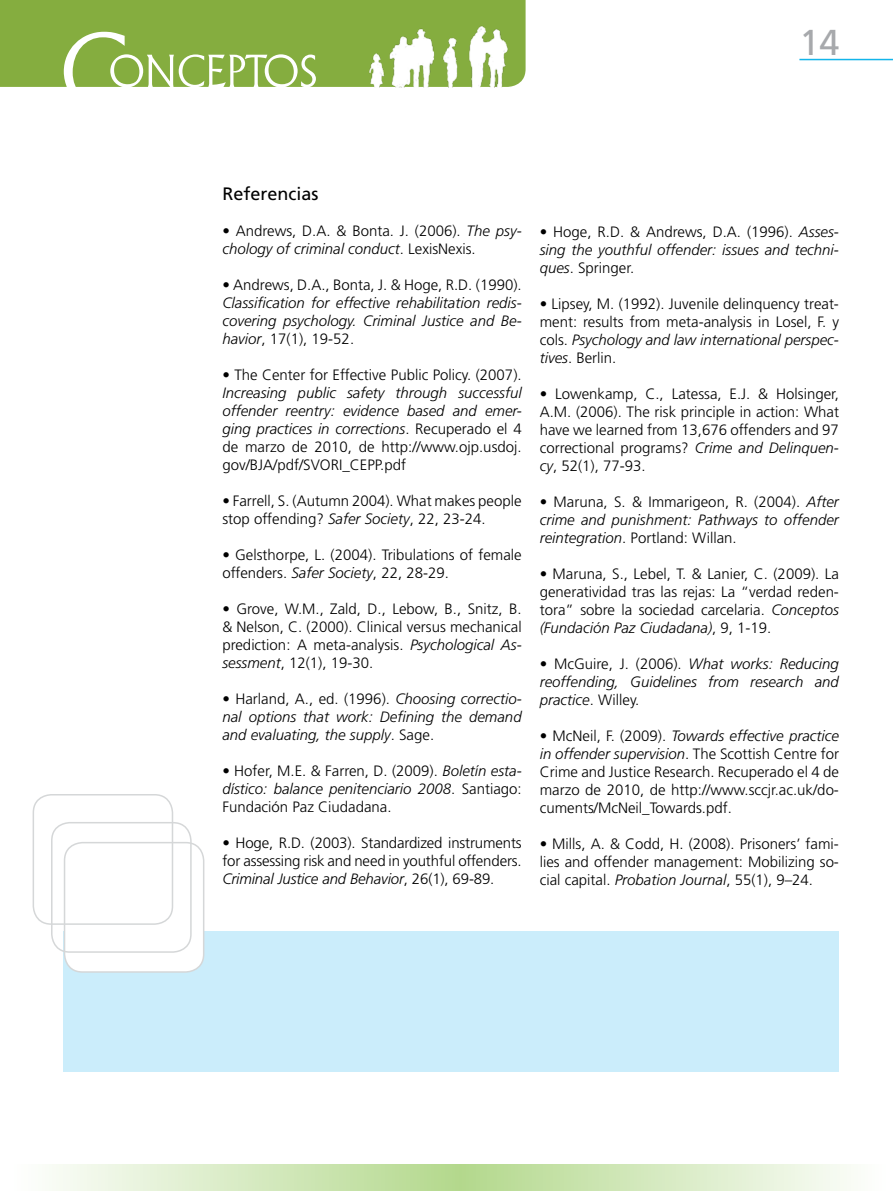
<style>
.page{position:relative;width:893px;height:1191px;background:#fff}
.page>*{position:absolute;margin:0;border:0;box-sizing:border-box;transform-origin:0 0}
.t1{font:36px "Frutiger LT Std";color:#a7a9ac}
.t2{font:18px "Frutiger LT Std";color:#000}
.t3{font:300 15px/18px "Frutiger LT Std";color:#000;text-align:justify}
.t4{font:italic 300 15px/18px "Frutiger LT Std";color:#000;text-align:justify}
.s1{font-style:italic}
.s2{font-style:normal}
</style>
<div class="page">
<svg style="left:52px;top:1165px;width:799px;height:26px;background:#d5e9c0"></svg>
<div style="left:64px;top:931px;width:775px;height:140px;background:#cbedfb"></div>
<div style="left:0;top:0;width:526px;height:87px;background:#85ad3f"></div>
<svg style="left:64px;top:32px;width:252px;height:55px;background:#9bbc62"></svg>
<img style="left:363px;top:7px;width:147px;height:80px">
<div style="left:65px;top:842px;width:139px;height:130px;background:#fff;border-radius:18px"></div>
<div style="left:64px;top:842px;width:140px;height:130px;border:2px solid #d5d7d8;border-radius:18px"></div>
<div style="left:51px;top:822px;width:141px;height:130px;border:2px solid #d5d7d8;border-radius:18px"></div>
<div style="left:33px;top:794px;width:140px;height:131px;border:2px solid #d5d7d8;border-radius:18px"></div>
<hr style="left:799px;top:59px;width:94px;height:1px;background:#13b5ea">
<h1 class="t1" style="left:799px;top:21px;width:42px">14</h1>
<p class="t2" style="left:222px;top:183px;width:98px">Referencias</p>
<p class="t3" style="left:222px;top:222px;width:301px">• Andrews, D.A. &amp; Bonta. J. (2006). <span class="s1">The psy&shy;chology of criminal conduct</span>. LexisNexis.</p>
<p class="t3" style="left:222px;top:276px;width:301px">• Andrews, D.A., Bonta, J. &amp; Hoge, R.D. (1990).</p>
<p class="t4" style="left:222px;top:294px;width:301px">Classification for effective rehabilitation redis&shy;covering psychology. Criminal Justice and Be&shy;havior<span class="s2">, 17(1), 19-52.</span></p>
<p class="t3" style="left:222px;top:366px;width:301px">• The Center for Effective Public Policy. (2007).</p>
<p class="t4" style="left:222px;top:384px;width:301px">Increasing public safety through successful offender reentry: evidence based and emer&shy;ging practices in corrections<span class="s2">. Recuperado el 4 de marzo de 2010, de http://www.ojp.usdoj. gov/BJA/pdf/SVORI_CEPP.pdf</span></p>
<p class="t3" style="left:222px;top:492px;width:301px">• Farrell, S. (Autumn 2004). What makes people stop offending? <span class="s1">Safer Society</span>, 22, 23-24.</p>
<p class="t3" style="left:222px;top:546px;width:301px">• Gelsthorpe, L. (2004). Tribulations of female offenders. <span class="s1">Safer Society</span>, 22, 28-29.</p>
<p class="t3" style="left:222px;top:600px;width:301px">• Grove, W.M., Zald, D., Lebow, B., Snitz, B. &amp; Nelson, C. (2000). Clinical versus mechanical prediction: A meta-analysis. <span class="s1">Psychological As&shy;sessment</span>, 12(1), 19-30.</p>
<p class="t4" style="left:222px;top:690px;width:301px"><span class="s2">• Harland, A., ed. (1996).</span> Choosing correctio&shy;nal options that work: Defining the demand and evaluating, the supply<span class="s2">. Sage.</span></p>
<p class="t3" style="left:222px;top:762px;width:301px">• Hofer, M.E. &amp; Farren, D. (2009). <span class="s1">Boletín esta&shy;dístico: balance penitenciario 2008</span>. Santiago:<br>Fundación Paz Ciudadana.</p>
<p class="t3" style="left:222px;top:834px;width:301px">• Hoge, R.D. (2003). Standardized instruments for assessing risk and need in youthful offenders.<br><span class="s1">Criminal Justice and Behavior</span>, 26(1), 69-89.</p>
<p class="t4" style="left:540px;top:223px;width:301px"><span class="s2">• Hoge, R.D. &amp; Andrews, D.A. (1996).</span> Asses&shy;sing the youthful offender: issues and techni&shy;ques<span class="s2">. Springer.</span></p>
<p class="t3" style="left:540px;top:295px;width:301px">• Lipsey, M. (1992). Juvenile delinquency treat&shy;ment: results from meta-analysis in Losel, F. y cols. <span class="s1">Psychology and law international perspec&shy;tives</span>. Berlin.</p>
<p class="t3" style="left:540px;top:385px;width:301px">• Lowenkamp, C., Latessa, E.J. &amp; Holsinger, A.M. (2006). The risk principle in action: What have we learned from 13,676 offenders and 97 correctional programs? <span class="s1">Crime and Delinquen&shy;cy</span>, 52(1), 77-93.</p>
<p class="t4" style="left:540px;top:493px;width:301px"><span class="s2">• Maruna, S. &amp; Immarigeon, R. (2004).</span> After crime and punishment: Pathways to offender reintegration<span class="s2">. Portland: Willan.</span></p>
<p class="t3" style="left:540px;top:565px;width:301px">• Maruna, S., Lebel, T. &amp; Lanier, C. (2009). La generatividad tras las rejas: La “verdad reden&shy;tora” sobre la sociedad carcelaria. <span class="s1">Conceptos (Fundación Paz Ciudadana)</span>, 9, 1-19.</p>
<p class="t4" style="left:540px;top:655px;width:301px"><span class="s2">• McGuire, J. (2006).</span> What works: Reducing reoffending, Guidelines from research and practice<span class="s2">. Willey.</span></p>
<p class="t3" style="left:540px;top:727px;width:301px">• McNeil, F. (2009). <span class="s1">Towards effective practice in offender supervision</span>. The Scottish Centre for Crime and Justice Research. Recuperado el 4 de marzo de 2010, de http://www.sccjr.ac.uk/do&shy;cuments/McNeil_Towards.pdf.</p>
<p class="t3" style="left:540px;top:835px;width:301px">• Mills, A. &amp; Codd, H. (2008). Prisoners’ fami&shy;lies and offender management: Mobilizing so&shy;cial capital. <span class="s1">Probation Journal</span>, 55(1), 9–24.</p>
</div>
